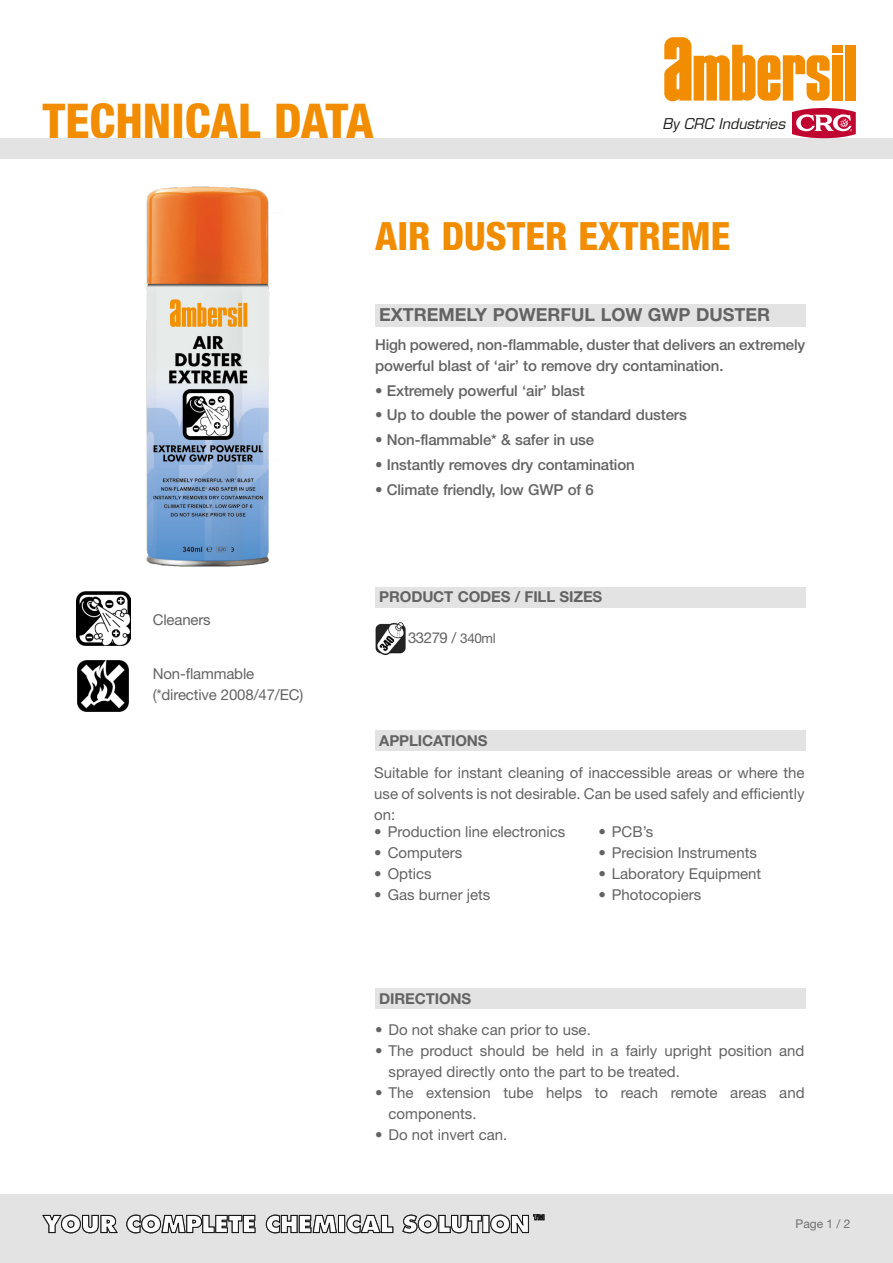
<style>
.page{position:relative;width:893px;height:1263px;background:#fff}
.page>*{position:absolute;margin:0;border:0;box-sizing:border-box;transform-origin:0 0}
.t1{font:800 condensed 48px "Helvetica Neue LT Std";color:#f28c00}
.t2{font:800 condensed 39px "Helvetica Neue LT Std";color:#f28c00}
.t3{font:700 18px "Helvetica Neue LT Std";color:#646363}
.t4{font:15px/21px "Helvetica Neue LT Std";color:#646363}
.t5{font:500 15px/21px "Helvetica Neue LT Std";letter-spacing:-.01em;color:#646363}
.t6{font:700 15px "Helvetica Neue LT Std";letter-spacing:-.01em;color:#646363}
.t7{font:italic 14.55px "Eurostile LT Std";color:#1c1d1b}
.t8{font:12px "Helvetica Neue LT Std";color:#706f6f}
.s1{font-size:13.5px}
</style>
<div class="page">
<div style="left:375px;top:304px;width:430px;height:22px;background:#e3e3e3"></div>
<div style="left:375px;top:730px;width:430px;height:21px;background:#e3e3e3"></div>
<img style="left:146px;top:186px;width:124px;height:381px">
<div style="left:0;top:1195px;width:893px;height:68px;background:#e3e3e3"></div>
<svg style="left:42px;top:1214px;width:76px;height:19px"></svg>
<svg style="left:126px;top:1214px;width:419px;height:19px"></svg>
<div style="left:375px;top:988px;width:430px;height:21px;background:#e3e3e3"></div>
<div style="left:375px;top:587px;width:430px;height:20px;background:#e3e3e3"></div>
<img style="left:77px;top:592px;width:54px;height:54px">
<div style="left:0;top:138px;width:893px;height:21px;background:#e3e3e3"></div>
<img style="left:375px;top:622px;width:31px;height:33px">
<img style="left:78px;top:660px;width:51px;height:51px">
<div style="left:845px;top:45px;width:10px;height:56px;background:#f28c00"></div>
<div style="left:832px;top:45px;width:10px;height:7px;background:#f28c00"></div>
<div style="left:832px;top:55px;width:10px;height:46px;background:#f28c00"></div>
<svg style="left:664px;top:37px;width:166px;height:64px"></svg>
<svg style="left:792px;top:108px;width:64px;height:30px"></svg>
<h1 class="t1" style="left:43px;top:91px;width:333px">TECHNICAL DATA</h1>
<p class="t7" style="left:663px;top:115px;width:124px">By CRC Industries</p>
<h2 class="t2" style="left:375px;top:212px;width:357px">AIR DUSTER EXTREME</h2>
<p class="t3" style="left:379px;top:304px;width:392px">EXTREMELY POWERFUL LOW GWP DUSTER</p>
<p class="t5" style="left:375px;top:334px;width:432px">High powered, non-flammable, duster that delivers an extremely powerful blast of ‘air’ to remove dry contamination.</p>
<p class="t5" style="left:375px;top:380px;width:211px">• Extremely powerful ‘air’ blast</p>
<p class="t5" style="left:375px;top:404px;width:313px">• Up to double the power of standard dusters</p>
<p class="t5" style="left:375px;top:429px;width:221px">• Non-flammable* &amp; safer in use</p>
<p class="t5" style="left:375px;top:454px;width:261px">• Instantly removes dry contamination</p>
<p class="t5" style="left:375px;top:479px;width:220px">• Climate friendly, low GWP of 6</p>
<p class="t4" style="left:153px;top:608px;width:60px">Cleaners</p>
<p class="t4" style="left:153px;top:663px;width:152px">Non-flammable (*directive 2008/47/EC)</p>
<p class="t6" style="left:379px;top:588px;width:224px">PRODUCT CODES / FILL SIZES</p>
<p class="t4" style="left:408px;top:627px;width:89px">33279 / <span class="s1">340ml</span></p>
<p class="t6" style="left:379px;top:731px;width:110px">APPLICATIONS</p>
<p class="t4" style="left:374px;top:762px;width:432px;text-align:justify">Suitable for instant cleaning of inaccessible areas or where the use of solvents is not desirable. Can be used safely and efficiently on:</p>
<p class="t4" style="left:374px;top:821px;width:193px">• Production line electronics</p>
<p class="t4" style="left:374px;top:842px;width:90px">• Computers</p>
<p class="t4" style="left:374px;top:863px;width:59px">• Optics</p>
<p class="t4" style="left:374px;top:884px;width:118px">• Gas burner jets</p>
<p class="t4" style="left:598px;top:821px;width:56px">• PCB’s</p>
<p class="t4" style="left:598px;top:842px;width:160px">• Precision Instruments</p>
<p class="t4" style="left:598px;top:863px;width:164px">• Laboratory Equipment</p>
<p class="t4" style="left:598px;top:884px;width:104px">• Photocopiers</p>
<p class="t6" style="left:379px;top:989px;width:93px">DIRECTIONS</p>
<p class="t4" style="left:375px;top:1019px;width:217px">• Do not shake can prior to use.</p>
<p class="t4" style="left:389px;top:1040px;width:417px;text-indent:-13px">• The product should be held in a fairly upright position and sprayed directly onto the part to be treated.</p>
<p class="t4" style="left:389px;top:1082px;width:417px;text-indent:-13px">• The extension tube helps to reach remote areas and components.</p>
<p class="t4" style="left:375px;top:1124px;width:134px">• Do not invert can.</p>
<p class="t8" style="left:795px;top:1217px;width:56px">Page 1 / 2</p>
</div>
